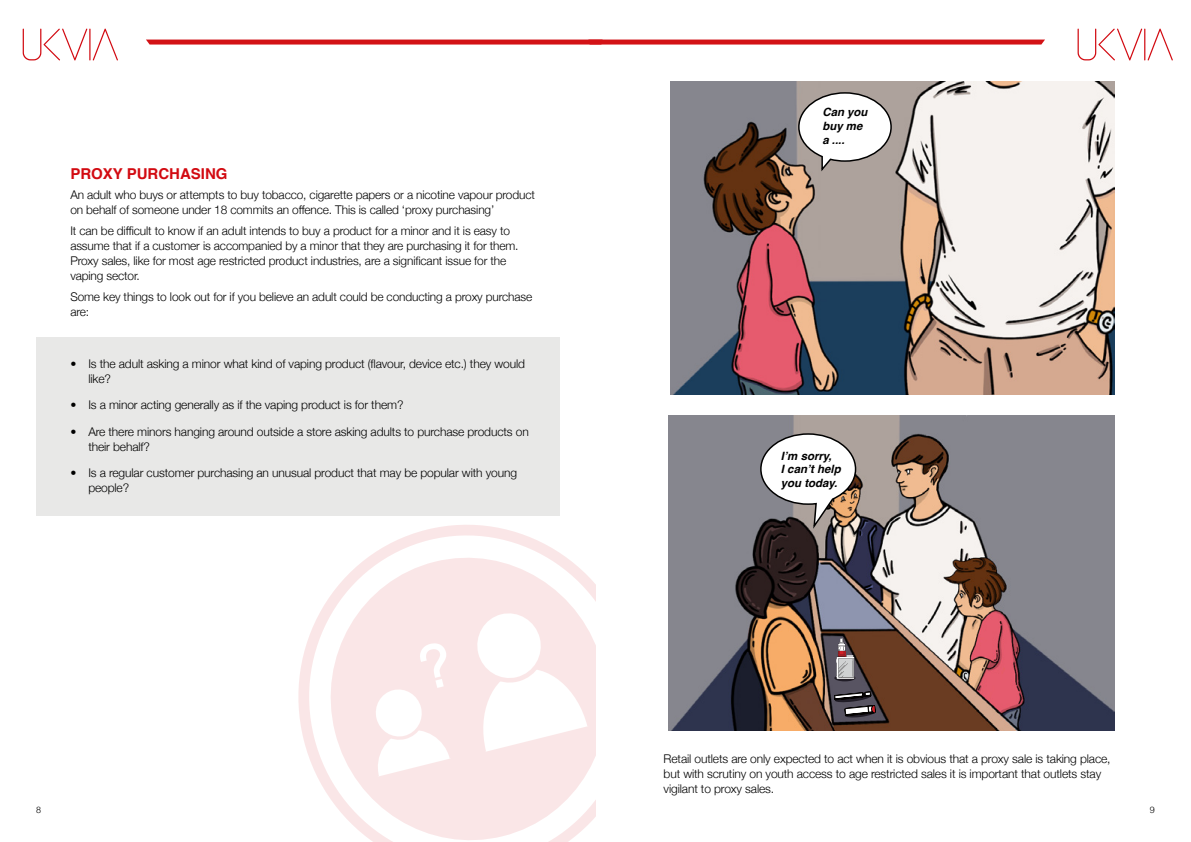
<style>
.page{position:relative;width:1191px;height:842px;background:#fff}
.page>*{position:absolute;margin:0;border:0;box-sizing:border-box;transform-origin:0 0}
.t1{font:700 15px "Helvetica";color:#d20a11}
.t2{font:300 12px/15px "Helvetica Neue";letter-spacing:-.01em;color:#000}
.t3{font:italic 700 11.4px/13.7px "Helvetica";color:#000}
.t4{font:300 9px "Helvetica";color:#000}
</style>
<div class="page">
<div style="left:36px;top:337px;width:523px;height:179px;background:#e8e8e7"></div>
<svg style="left:298px;top:500px;width:262px;height:273px"></svg>
<svg style="left:316px;top:543px;width:280px;height:299px;fill:#fae6e7"></svg>
<svg style="left:370px;top:643px;width:83px;height:136px"></svg>
<svg style="left:469px;top:605px;width:122px;height:149px"></svg>
<img style="left:668px;top:416px;width:446px;height:314px">
<svg style="left:759px;top:432px;width:98px;height:99px"></svg>
<div style="left:834px;top:675px;width:21px;height:6px;background:#211d27;border-radius:50%"></div>
<svg style="left:834px;top:689px;width:41px;height:29px"></svg>
<svg style="left:836px;top:638px;width:18px;height:41px"></svg>
<img style="left:670px;top:82px;width:444px;height:313px">
<svg style="left:797px;top:91px;width:95px;height:82px"></svg>
<svg style="left:23px;top:29px;width:95px;height:31px"></svg>
<svg style="left:1077px;top:29px;width:95px;height:31px"></svg>
<svg style="left:146px;top:40px;width:899px;height:5px;background:#d7282b"></svg>
<p class="t1" style="left:70px;top:164px;width:159px">PROXY PURCHASING</p>
<p class="t2" style="left:70px;top:187px;width:466px">An adult who buys or attempts to buy tobacco, cigarette papers or a nicotine vapour product on behalf of someone under 18 commits an offence. This is called ‘proxy purchasing’</p>
<p class="t2" style="left:70px;top:222px;width:450px">It can be difficult to know if an adult intends to buy a product for a minor and it is easy to assume that if a customer is accompanied by a minor that they are purchasing it for them.<br>Proxy sales, like for most age restricted product industries, are a significant issue for the vaping sector.</p>
<p class="t2" style="left:70px;top:288px;width:463px">Some key things to look out for if you believe an adult could be conducting a proxy purchase are:</p>
<p class="t2" style="left:88px;top:355px;width:438px;text-indent:-18px">• Is the adult asking a minor what kind of vaping product (flavour, device etc.) they would like?</p>
<p class="t2" style="left:70px;top:397px;width:335px">• Is a minor acting generally as if the vaping product is for them?</p>
<p class="t2" style="left:88px;top:423px;width:442px;text-indent:-18px">• Are there minors hanging around outside a store asking adults to purchase products on their behalf?</p>
<p class="t2" style="left:88px;top:464px;width:430px;text-indent:-18px">• Is a regular customer purchasing an unusual product that may be popular with young people?</p>
<p class="t3" style="left:822px;top:107px;width:46px">Can you buy me a ....</p>
<p class="t3" style="left:781px;top:450px;width:61px">I’m sorry,<br>I can’t help you today.</p>
<p class="t2" style="left:663px;top:750px;width:448px">Retail outlets are only expected to act when it is obvious that a proxy sale is taking place, but with scrutiny on youth access to age restricted sales it is important that outlets stay vigilant to proxy sales.</p>
<p class="t4" style="left:36px;top:802px;width:7px">8</p>
<p class="t4" style="left:1150px;top:802px;width:7px">9</p>
</div>
